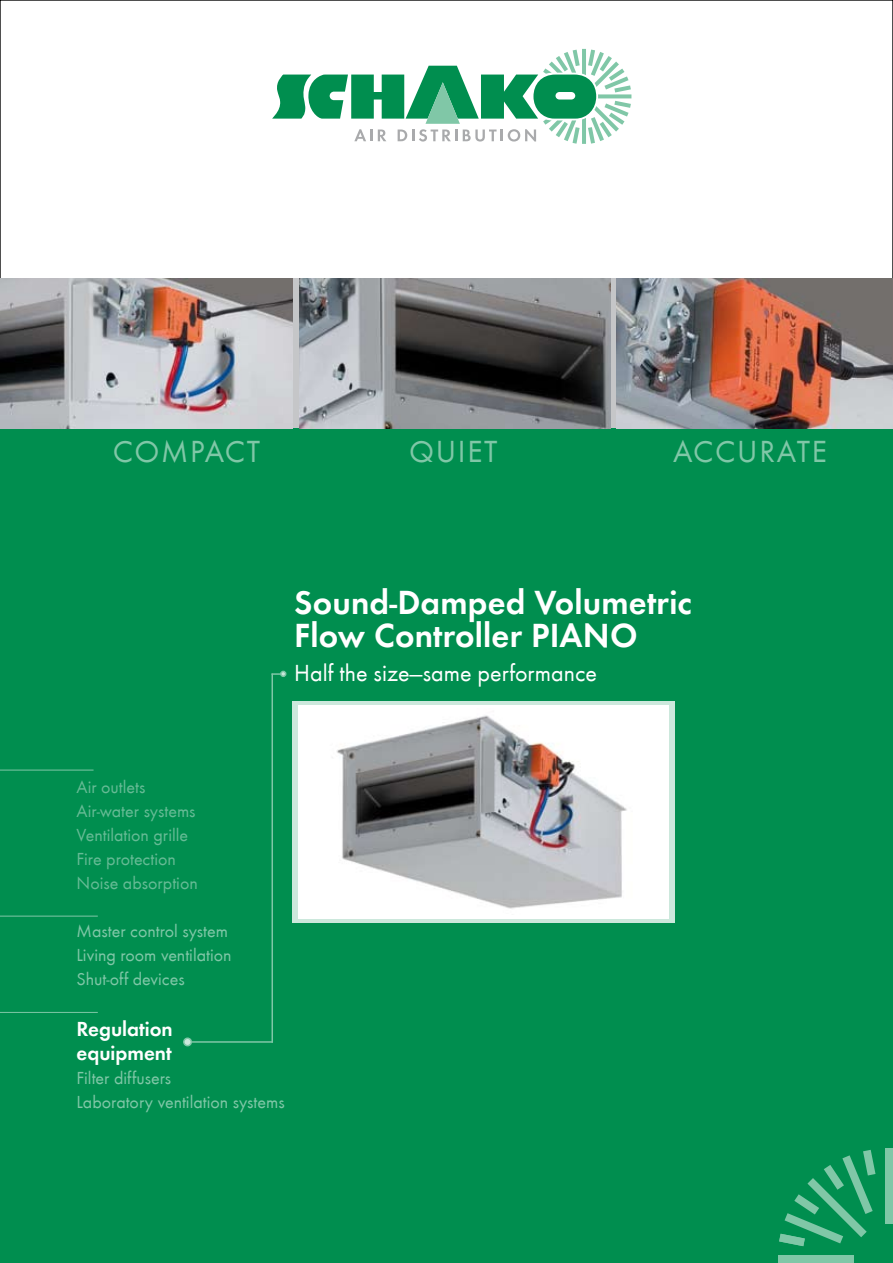
<style>
.page{position:relative;width:893px;height:1263px;background:#fff}
.page>*{position:absolute;margin:0;border:0;box-sizing:border-box;transform-origin:0 0}
.t1{font:600 34.5px/33px "Futura T";letter-spacing:.005em;color:#fff}
.t2{font:31.5px "Futura T";letter-spacing:.055em;color:#80c7a7}
.t3{font:24px "Futura T";color:#fff}
.t4{font:600 21px/24px "Futura T";color:#fff}
.t5{font:18px/24px "Futura T";color:#80c7a7}
.t6{font:18px/24px "Futura T";color:#66bb95}
</style>
<div class="page">
<div style="left:0;top:428px;width:893px;height:835px;background:#008e4f"></div>
<div style="left:293px;top:702px;width:382px;height:221px;background:#cce8dc"></div>
<div style="left:298px;top:706px;width:371px;height:213px;background:#fff"></div>
<img style="left:336px;top:715px;width:291px;height:194px">
<hr style="left:271px;top:674px;width:2px;height:369px;background:#80c7a7">
<hr style="left:186px;top:1041px;width:87px;height:2px;background:#80c7a7">
<svg style="left:271px;top:671px;width:15px;height:6px"></svg>
<div style="left:184px;top:1038px;width:7px;height:8px;background:#cce8dc;border-radius:50%"></div>
<div style="left:183px;top:1037px;width:9px;height:9px;border:2px solid #80c7a7;border-radius:50%"></div>
<img style="left:0;top:278px;width:292px;height:150px">
<div style="left:778px;top:1255px;width:76px;height:7px;background:#80c7a7"></div>
<div style="left:885px;top:1148px;width:8px;height:76px;background:#80c7a7"></div>
<svg style="left:779px;top:1150px;width:96px;height:96px"></svg>
<img style="left:617px;top:278px;width:276px;height:150px">
<hr style="left:0;top:770px;width:94px;height:1px;background:#80c7a7">
<hr style="left:0;top:916px;width:98px;height:1px;background:#80c7a7">
<hr style="left:0;top:1012px;width:98px;height:1px;background:#80c7a7">
<svg style="left:272px;top:49px;width:359px;height:95px"></svg>
<img style="left:299px;top:278px;width:311px;height:150px">
<h2 class="t2" style="left:113px;top:434px;width:149px">COMPACT</h2>
<h2 class="t2" style="left:673px;top:434px;width:155px">ACCURATE</h2>
<h2 class="t2" style="left:409px;top:434px;width:90px">QUIET</h2>
<h1 class="t1" style="left:294px;top:586px;width:399px">Sound-Damped Volumetric<br>Flow Controller PIANO</h1>
<h3 class="t3" style="left:294px;top:659px;width:304px">Half the size—same performance</h3>
<p class="t6" style="left:77px;top:775px;width:123px">Air outlets<br>Air-water systems<br>Ventilation grille<br>Fire protection<br>Noise absorption</p>
<p class="t5" style="left:77px;top:919px;width:157px">Master control system<br>Living room ventilation<br>Shut-off devices</p>
<p class="t4" style="left:77px;top:1016px;width:98px">Regulation equipment</p>
<p class="t5" style="left:77px;top:1066px;width:210px">Filter diffusers<br>Laboratory ventilation systems</p>
</div>
